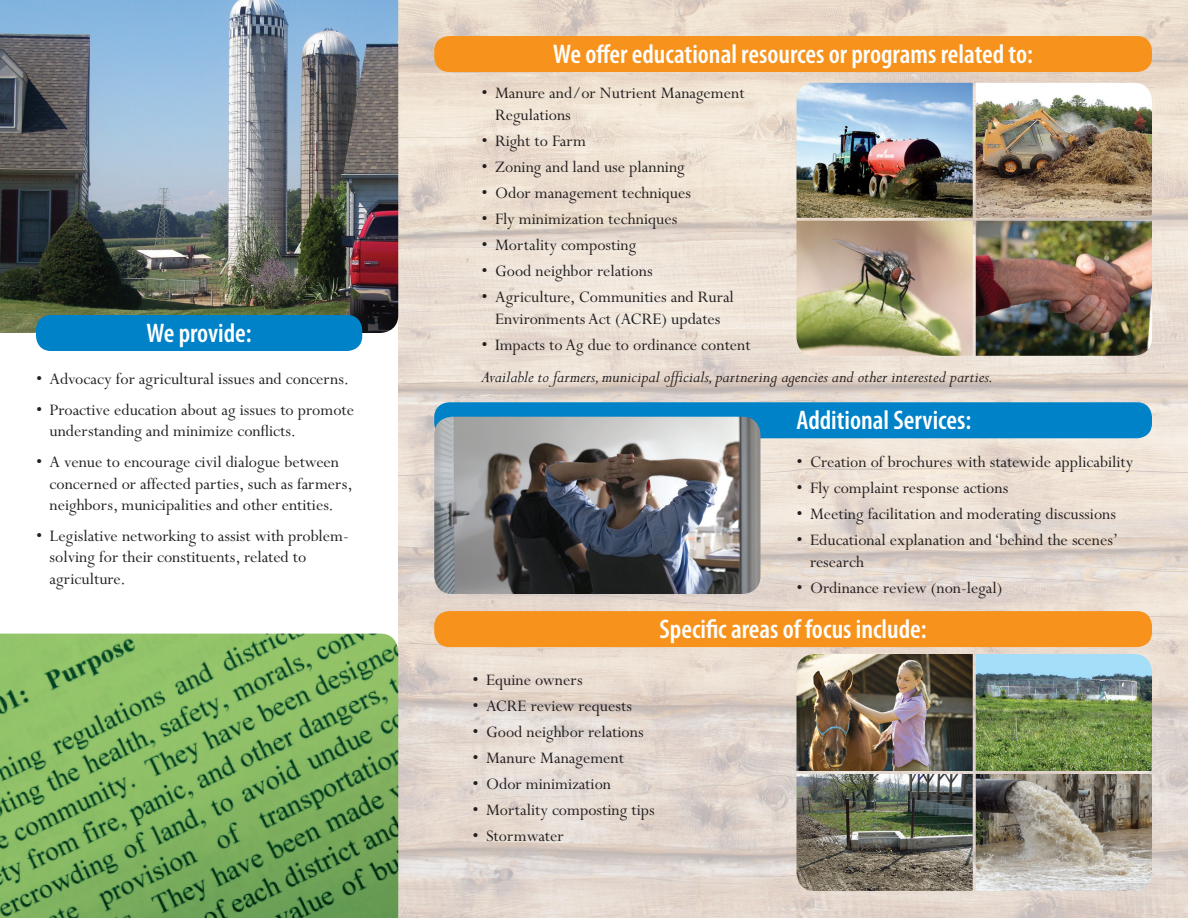
<style>
.page{position:relative;width:1188px;height:918px;background:#fff}
.page>*{position:absolute;margin:0;border:0;box-sizing:border-box;transform-origin:0 0}
.t1{font:600 condensed 27px "Myriad Pro";color:#fff}
.t2{font:18px/21.6px "Perpetua";color:#231f20}
.t3{font:italic 18px "Perpetua";color:#231f20}
</style>
<div class="page">
<img style="left:398px;top:0;width:790px;height:918px">
<img style="left:0;top:0;width:398px;height:333px">
<div style="left:36px;top:315px;width:326px;height:36px;background:#0082c8;border-radius:15px"></div>
<div style="left:434px;top:36px;width:718px;height:36px;background:#f7931d;border-radius:15px"></div>
<img style="left:796px;top:83px;width:177px;height:135px">
<img style="left:976px;top:83px;width:176px;height:135px">
<img style="left:796px;top:221px;width:177px;height:135px">
<img style="left:976px;top:221px;width:176px;height:135px">
<div style="left:434px;top:402px;width:718px;height:36px;background:#0082c8;border-radius:15px"></div>
<div style="left:434px;top:611px;width:718px;height:36px;background:#f7931d;border-radius:15px"></div>
<img style="left:434px;top:417px;width:326px;height:177px">
<img style="left:796px;top:654px;width:177px;height:117px">
<img style="left:976px;top:654px;width:176px;height:117px">
<img style="left:796px;top:774px;width:177px;height:117px">
<img style="left:976px;top:774px;width:176px;height:117px">
<img style="left:0;top:634px;width:398px;height:284px">
<h1 class="t1" style="left:147px;top:318px;width:107px">We provide:</h1>
<p class="t2" style="left:36px;top:369px;width:315px">• Advocacy for agricultural issues and concerns.</p>
<p class="t2" style="left:50px;top:400px;width:306px;text-indent:-14px">• Proactive education about ag issues to promote understanding and minimize conflicts.</p>
<p class="t2" style="left:50px;top:452px;width:305px;text-indent:-14px">• A venue to encourage civil dialogue between concerned or affected parties, such as farmers, neighbors, municipalities and other entities.</p>
<p class="t2" style="left:50px;top:526px;width:301px;text-indent:-14px">• Legislative networking to assist with problem&shy;solving for their constituents, related to agriculture.</p>
<h1 class="t1" style="left:553px;top:39px;width:481px">We offer educational resources or programs related to:</h1>
<p class="t2" style="left:495px;top:83px;width:251px;text-indent:-14px">• Manure and/or Nutrient Management<br>Regulations</p>
<p class="t2" style="left:482px;top:130px;width:106px">• Right to Farm</p>
<p class="t2" style="left:482px;top:157px;width:205px">• Zoning and land use planning</p>
<p class="t2" style="left:482px;top:183px;width:211px">• Odor management techniques</p>
<p class="t2" style="left:482px;top:209px;width:197px">• Fly minimization techniques</p>
<p class="t2" style="left:482px;top:235px;width:156px">• Mortality composting</p>
<p class="t2" style="left:482px;top:261px;width:173px">• Good neighbor relations</p>
<p class="t2" style="left:482px;top:287px;width:254px;text-align:center">• Agriculture, Communities and Rural<br>Environments Act (ACRE) updates</p>
<p class="t2" style="left:482px;top:335px;width:271px">• Impacts to Ag due to ordinance content</p>
<p class="t3" style="left:482px;top:368px;width:513px">Available to farmers, municipal officials, partnering agencies and other interested parties.</p>
<h1 class="t1" style="left:796px;top:405px;width:176px">Additional Services:</h1>
<p class="t2" style="left:796px;top:452px;width:338px">• Creation of brochures with statewide applicability</p>
<p class="t2" style="left:796px;top:478px;width:213px">• Fly complaint response actions</p>
<p class="t2" style="left:796px;top:504px;width:321px">• Meeting facilitation and moderating discussions</p>
<p class="t2" style="left:810px;top:530px;width:310px;text-indent:-14px">• Educational explanation and ‘behind the scenes’ research</p>
<p class="t2" style="left:796px;top:578px;width:207px">• Ordinance review (non-legal)</p>
<h1 class="t1" style="left:660px;top:614px;width:269px">Specific areas of focus include:</h1>
<p class="t2" style="left:472px;top:670px;width:112px">• Equine owners</p>
<p class="t2" style="left:472px;top:696px;width:161px">• ACRE review requests</p>
<p class="t2" style="left:472px;top:722px;width:173px">• Good neighbor relations</p>
<p class="t2" style="left:472px;top:748px;width:153px">• Manure Management</p>
<p class="t2" style="left:472px;top:774px;width:140px">• Odor minimization</p>
<p class="t2" style="left:472px;top:800px;width:184px">• Mortality composting tips</p>
<p class="t2" style="left:472px;top:826px;width:93px">• Stormwater</p>
</div>
